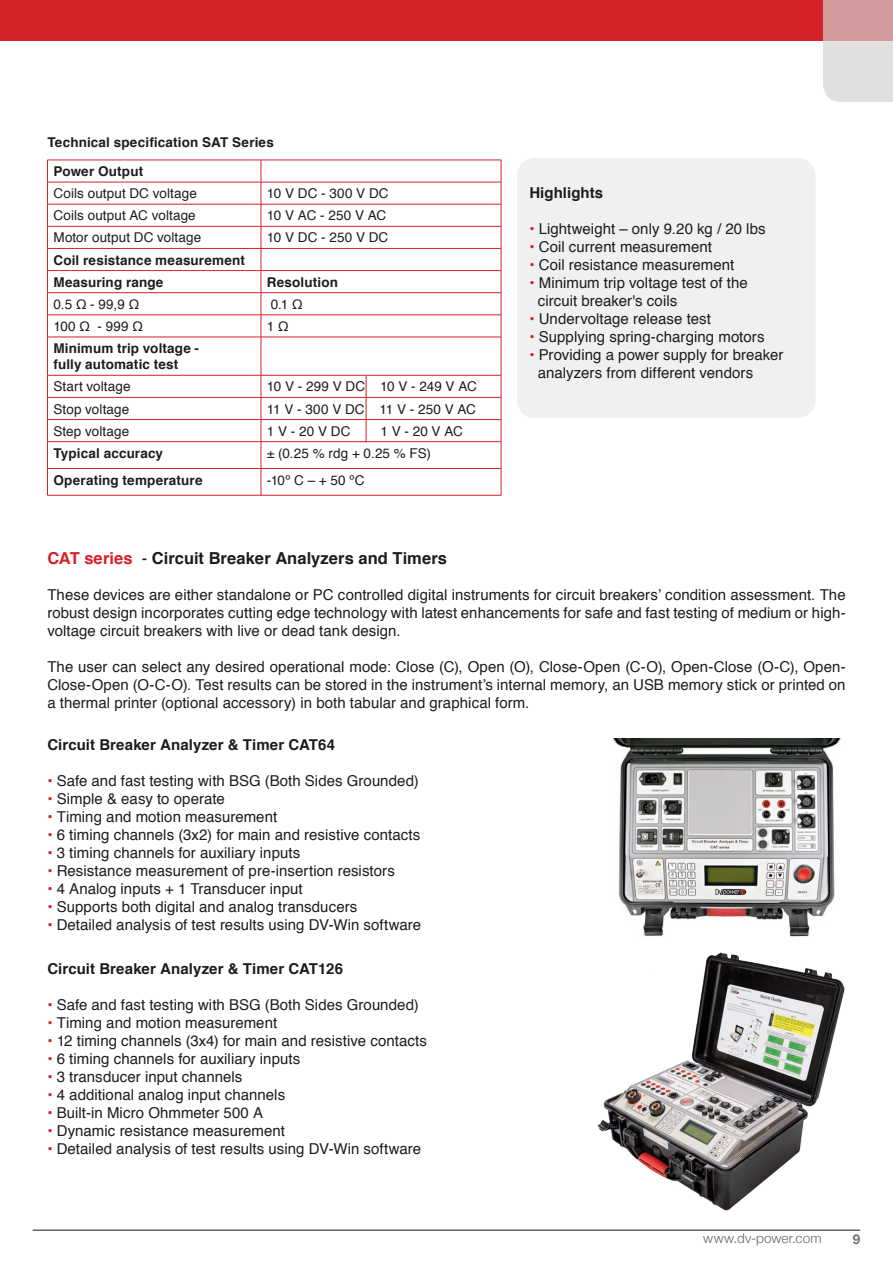
<style>
.page{position:relative;width:893px;height:1263px;background:#fff}
.page>*{position:absolute;margin:0;border:0;box-sizing:border-box;transform-origin:0 0}
.t1{font:700 16.5px "Helvetica";letter-spacing:.005em;color:#1d1d1b}
.Vanligt_text_vänster{font:15px/18px "Helvetica";letter-spacing:.005em;color:#1d1d1b;text-align:justify}
.t2{font:700 15px "Helvetica";letter-spacing:.005em;color:#1d1d1b}
.t3{font:13.5px "Helvetica";letter-spacing:.005em;color:#1d1d1b}
.t4{font:700 13.5px "Helvetica";letter-spacing:.01em;color:#1d1d1b}
.t5{font:300 13.5px "Helvetica Neue";letter-spacing:.015em;color:#646463}
.t6{font:700 13.5px "Helvetica Neue";color:#70706f}
.s1{color:#d62128}
.s2{font-weight:400}
</style>
<div class="page">
<hr style="left:33px;top:1229px;width:827px;height:2px;background:#646463">
<div style="left:0;top:0;width:893px;height:41px;background:#d62128"></div>
<svg style="left:823px;top:0;width:70px;height:102px;background:#dbc4c4"></svg>
<img style="left:613px;top:738px;width:228px;height:199px">
<div style="left:517px;top:158px;width:299px;height:260px;background:#f0f0f0;border-radius:18px"></div>
<hr style="left:47px;top:160px;width:214px;height:1px;background:#d62128">
<hr style="left:261px;top:160px;width:240px;height:1px;background:#d62128">
<hr style="left:47px;top:182px;width:214px;height:1px;background:#d62128">
<hr style="left:261px;top:182px;width:240px;height:1px;background:#d62128">
<hr style="left:47px;top:204px;width:214px;height:1px;background:#d62128">
<hr style="left:261px;top:204px;width:240px;height:1px;background:#d62128">
<hr style="left:47px;top:226px;width:214px;height:1px;background:#d62128">
<hr style="left:261px;top:226px;width:240px;height:1px;background:#d62128">
<hr style="left:47px;top:248px;width:214px;height:1px;background:#d62128">
<hr style="left:261px;top:248px;width:240px;height:1px;background:#d62128">
<hr style="left:47px;top:270px;width:214px;height:1px;background:#d62128">
<hr style="left:261px;top:270px;width:240px;height:1px;background:#d62128">
<hr style="left:47px;top:292px;width:214px;height:1px;background:#d62128">
<hr style="left:261px;top:292px;width:240px;height:1px;background:#d62128">
<hr style="left:47px;top:315px;width:214px;height:1px;background:#d62128">
<svg style="left:47px;top:160px;width:1px;height:177px"></svg>
<hr style="left:261px;top:315px;width:240px;height:1px;background:#d62128">
<svg style="left:261px;top:160px;width:1px;height:177px"></svg>
<svg style="left:501px;top:160px;width:1px;height:177px"></svg>
<hr style="left:47px;top:337px;width:214px;height:1px;background:#d62128">
<hr style="left:47px;top:337px;width:1px;height:38px;background:#d62128">
<hr style="left:261px;top:337px;width:240px;height:1px;background:#d62128">
<hr style="left:261px;top:337px;width:1px;height:38px;background:#d62128">
<hr style="left:501px;top:337px;width:1px;height:38px;background:#d62128">
<hr style="left:47px;top:375px;width:214px;height:1px;background:#d62128">
<hr style="left:261px;top:375px;width:240px;height:1px;background:#d62128">
<hr style="left:47px;top:397px;width:214px;height:1px;background:#d62128">
<hr style="left:261px;top:397px;width:240px;height:1px;background:#d62128">
<hr style="left:47px;top:419px;width:214px;height:1px;background:#d62128">
<hr style="left:261px;top:419px;width:240px;height:1px;background:#d62128">
<hr style="left:47px;top:441px;width:214px;height:1px;background:#d62128">
<hr style="left:261px;top:441px;width:240px;height:1px;background:#d62128">
<hr style="left:47px;top:468px;width:214px;height:1px;background:#d62128">
<svg style="left:47px;top:375px;width:1px;height:120px"></svg>
<hr style="left:261px;top:468px;width:240px;height:1px;background:#d62128">
<svg style="left:261px;top:375px;width:1px;height:120px"></svg>
<svg style="left:501px;top:375px;width:1px;height:120px"></svg>
<hr style="left:47px;top:495px;width:214px;height:1px;background:#d62128">
<hr style="left:261px;top:495px;width:240px;height:1px;background:#d62128">
<hr style="left:366px;top:376px;width:1px;height:66px;background:#d61d17">
<img style="left:597px;top:952px;width:248px;height:259px">
<p class="t4" style="left:47px;top:131px;width:228px">Technical specification SAT Series</p>
<p class="t4" style="left:54px;top:160px;width:91px">Power Output</p>
<p class="t3" style="left:54px;top:183px;width:145px">Coils output DC voltage</p>
<p class="t3" style="left:267px;top:183px;width:123px">10 V DC - 300 V DC</p>
<p class="t3" style="left:54px;top:205px;width:144px">Coils output AC voltage</p>
<p class="t3" style="left:267px;top:205px;width:121px">10 V AC - 250 V AC</p>
<p class="t3" style="left:54px;top:227px;width:149px">Motor output DC voltage</p>
<p class="t3" style="left:267px;top:227px;width:123px">10 V DC - 250 V DC</p>
<p class="t4" style="left:54px;top:249px;width:193px">Coil resistance measurement</p>
<p class="t4" style="left:54px;top:271px;width:111px">Measuring range</p>
<p class="t4" style="left:267px;top:271px;width:73px">Resolution</p>
<p class="t3" style="left:54px;top:294px;width:87px">0.5 Ω - 99,9 Ω</p>
<p class="t3" style="left:271px;top:294px;width:33px">0.1 Ω</p>
<p class="t3" style="left:54px;top:316px;width:91px">100 Ω - 999 Ω</p>
<p class="t3" style="left:267px;top:316px;width:23px">1 Ω</p>
<p class="t4" style="left:54px;top:337px;width:147px">Minimum trip voltage -</p>
<p class="t4" style="left:54px;top:354px;width:126px">fully automatic test</p>
<p class="t3" style="left:54px;top:376px;width:79px">Start voltage</p>
<p class="t3" style="left:267px;top:376px;width:211px">10 V - 299 V DC 10 V - 249 V AC</p>
<p class="t3" style="left:54px;top:398px;width:77px">Stop voltage</p>
<p class="t3" style="left:267px;top:398px;width:211px">11 V - 300 V DC 11 V - 250 V AC</p>
<p class="t3" style="left:54px;top:420px;width:77px">Step voltage</p>
<p class="t3" style="left:267px;top:420px;width:85px">1 V - 20 V DC</p>
<p class="t3" style="left:380px;top:420px;width:84px">1 V - 20 V AC</p>
<p class="t4" style="left:54px;top:442px;width:111px">Typical accuracy</p>
<p class="t3" style="left:267px;top:443px;width:165px">± (0.25 % rdg + 0.25 % FS)</p>
<p class="t4" style="left:54px;top:469px;width:150px">Operating temperature</p>
<p class="t3" style="left:267px;top:469px;width:99px">-10º C – + 50 ºC</p>
<p class="t2" style="left:529px;top:181px;width:75px">Highlights</p>
<p class="Vanligt_text_vänster" style="left:529px;top:220px;width:238px"><span class="s1">•</span> Lightweight – only 9.20 kg / 20 lbs</p>
<p class="Vanligt_text_vänster" style="left:529px;top:238px;width:184px"><span class="s1">•</span> Coil current measurement</p>
<p class="Vanligt_text_vänster" style="left:529px;top:256px;width:206px"><span class="s1">•</span> Coil resistance measurement</p>
<p class="Vanligt_text_vänster" style="left:529px;top:274px;width:220px"><span class="s1">•</span> Minimum trip voltage test of the</p>
<p class="Vanligt_text_vänster" style="left:538px;top:292px;width:141px">circuit breaker's coils</p>
<p class="Vanligt_text_vänster" style="left:529px;top:310px;width:183px"><span class="s1">•</span> Undervoltage release test</p>
<p class="Vanligt_text_vänster" style="left:529px;top:328px;width:237px"><span class="s1">•</span> Supplying spring-charging motors</p>
<p class="Vanligt_text_vänster" style="left:529px;top:346px;width:256px"><span class="s1">•</span> Providing a power supply for breaker</p>
<p class="Vanligt_text_vänster" style="left:538px;top:364px;width:217px">analyzers from different vendors</p>
<p class="t1" style="left:47px;top:544px;width:401px"><span class="s1">CAT series</span> <span class="s2">-</span> Circuit Breaker Analyzers and Timers</p>
<p class="Vanligt_text_vänster" style="left:47px;top:586px;width:800px">These devices are either standalone or PC controlled digital instruments for circuit breakers’ condition assessment. The robust design incorporates cutting edge technology with latest enhancements for safe and fast testing of medium or high&shy;voltage circuit breakers with live or dead tank design.</p>
<p class="Vanligt_text_vänster" style="left:47px;top:658px;width:800px">The user can select any desired operational mode: Close (C), Open (O), Close-Open (C-O), Open-Close (O-C), Open-Close-Open (O-C-O). Test results can be stored in the instrument’s internal memory, an USB memory stick or printed on a thermal printer (optional accessory) in both tabular and graphical form.</p>
<p class="t2" style="left:47px;top:732px;width:289px">Circuit Breaker Analyzer &amp; Timer CAT64</p>
<p class="Vanligt_text_vänster" style="left:47px;top:772px;width:373px"><span class="s1">•</span> Safe and fast testing with BSG (Both Sides Grounded)</p>
<p class="Vanligt_text_vänster" style="left:47px;top:790px;width:179px"><span class="s1">•</span> Simple &amp; easy to operate</p>
<p class="Vanligt_text_vänster" style="left:47px;top:808px;width:231px"><span class="s1">•</span> Timing and motion measurement</p>
<p class="Vanligt_text_vänster" style="left:47px;top:826px;width:374px"><span class="s1">•</span> 6 timing channels (3x2) for main and resistive contacts</p>
<p class="Vanligt_text_vänster" style="left:47px;top:844px;width:254px"><span class="s1">•</span> 3 timing channels for auxiliary inputs</p>
<p class="Vanligt_text_vänster" style="left:47px;top:862px;width:349px"><span class="s1">•</span> Resistance measurement of pre-insertion resistors</p>
<p class="Vanligt_text_vänster" style="left:47px;top:880px;width:257px"><span class="s1">•</span> 4 Analog inputs + 1 Transducer input</p>
<p class="Vanligt_text_vänster" style="left:47px;top:898px;width:312px"><span class="s1">•</span> Supports both digital and analog transducers</p>
<p class="Vanligt_text_vänster" style="left:47px;top:916px;width:375px"><span class="s1">•</span> Detailed analysis of test results using DV-Win software</p>
<p class="t2" style="left:47px;top:956px;width:297px">Circuit Breaker Analyzer &amp; Timer CAT126</p>
<p class="Vanligt_text_vänster" style="left:47px;top:996px;width:373px"><span class="s1">•</span> Safe and fast testing with BSG (Both Sides Grounded)</p>
<p class="Vanligt_text_vänster" style="left:47px;top:1014px;width:231px"><span class="s1">•</span> Timing and motion measurement</p>
<p class="Vanligt_text_vänster" style="left:47px;top:1032px;width:381px"><span class="s1">•</span> 12 timing channels (3x4) for main and resistive contacts</p>
<p class="Vanligt_text_vänster" style="left:47px;top:1050px;width:254px"><span class="s1">•</span> 6 timing channels for auxiliary inputs</p>
<p class="Vanligt_text_vänster" style="left:47px;top:1068px;width:197px"><span class="s1">•</span> 3 transducer input channels</p>
<p class="Vanligt_text_vänster" style="left:47px;top:1086px;width:239px"><span class="s1">•</span> 4 additional analog input channels</p>
<p class="Vanligt_text_vänster" style="left:47px;top:1104px;width:217px"><span class="s1">•</span> Built-in Micro Ohmmeter 500 A</p>
<p class="Vanligt_text_vänster" style="left:47px;top:1122px;width:239px"><span class="s1">•</span> Dynamic resistance measurement</p>
<p class="Vanligt_text_vänster" style="left:47px;top:1140px;width:375px"><span class="s1">•</span> Detailed analysis of test results using DV-Win software</p>
<p class="t5" style="left:703px;top:1227px;width:120px">www.dv-power.com</p>
<p class="t6" style="left:853px;top:1227px;width:9px">9</p>
</div>
